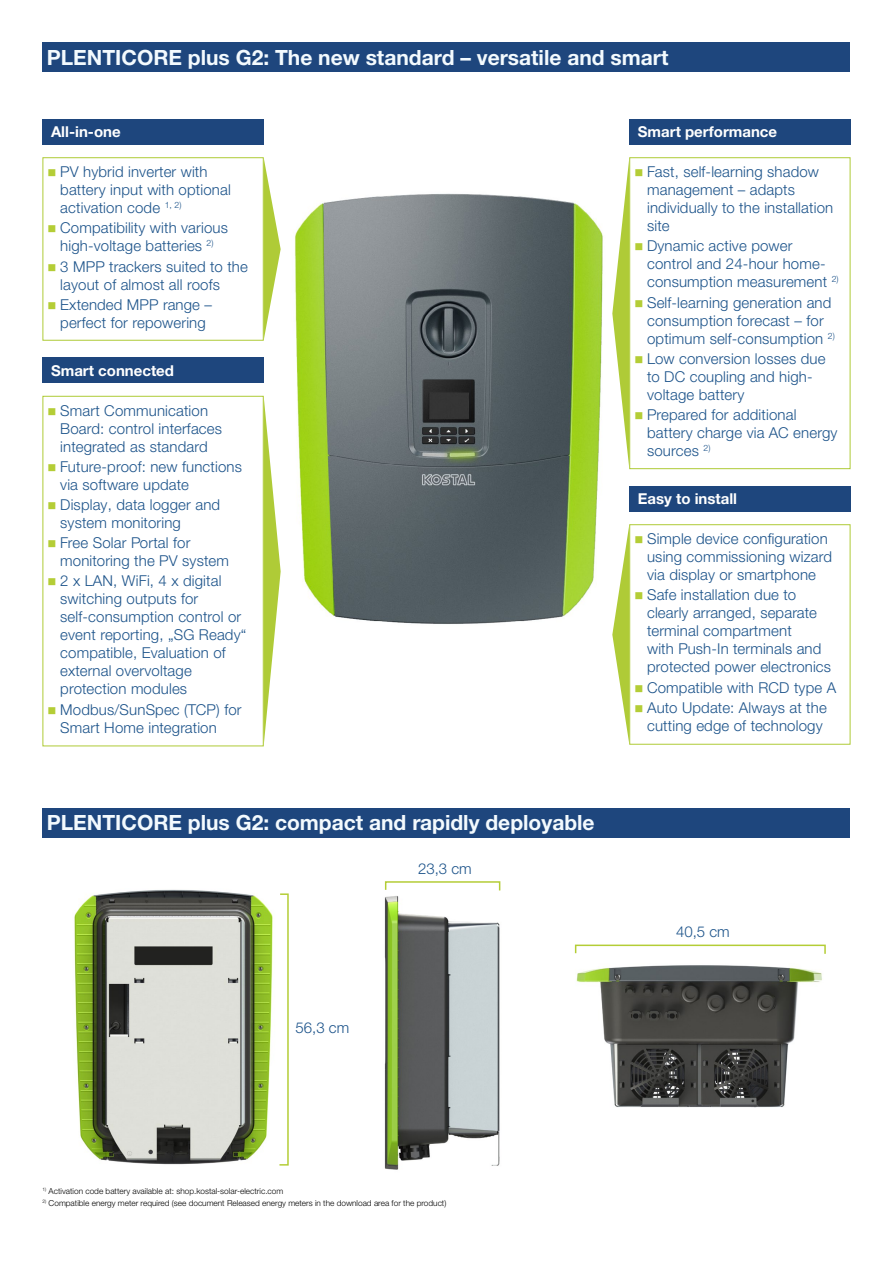
<style>
.page{position:relative;width:893px;height:1263px;background:#fff}
.page>*{position:absolute;margin:0;border:0;box-sizing:border-box;transform-origin:0 0}
.t1{font:700 21px "Helvetica Neue LTW1 G";color:#f3fafe}
.t2{font:300 15px/18px "Helvetica Neue LTW1 G";letter-spacing:.01em;color:#1c538a}
.t3{font:700 15px "Helvetica Neue LTW1 G";color:#fff}
.t4{font:300 8.25px "Helvetica Neue LTW1 G";color:#000}
.s1{font-family:"KOSTSYMB";font-weight:400;font-size:12px;color:#b4cd36}
</style>
<div class="page">
<img style="left:576px;top:965px;width:246px;height:143px">
<img style="left:384px;top:896px;width:116px;height:274px">
<img style="left:74px;top:889px;width:199px;height:276px">
<img style="left:229px;top:193px;width:436px;height:431px">
<svg style="left:384px;top:881px;width:117px;height:10px"></svg>
<svg style="left:574px;top:944px;width:252px;height:10px"></svg>
<svg style="left:279px;top:893px;width:10px;height:273px"></svg>
<div style="left:43px;top:808px;width:807px;height:30px;background:#1e467d"></div>
<div style="left:43px;top:43px;width:807px;height:29px;background:#1e467d"></div>
<div style="left:43px;top:119px;width:221px;height:26px;background:#1e467d"></div>
<div style="left:43px;top:157px;width:221px;height:184px;border:1px solid #afcb37"></div>
<svg style="left:264px;top:160px;width:17px;height:181px"></svg>
<div style="left:629px;top:119px;width:221px;height:26px;background:#1e467d"></div>
<div style="left:629px;top:157px;width:221px;height:312px;border:1px solid #afcb37"></div>
<svg style="left:612px;top:161px;width:17px;height:308px"></svg>
<div style="left:43px;top:358px;width:221px;height:25px;background:#1e467d"></div>
<div style="left:43px;top:396px;width:221px;height:350px;border:1px solid #afcb37"></div>
<svg style="left:264px;top:396px;width:17px;height:346px"></svg>
<div style="left:629px;top:486px;width:221px;height:26px;background:#1e467d"></div>
<div style="left:629px;top:524px;width:221px;height:221px;border:1px solid #afcb37"></div>
<svg style="left:612px;top:524px;width:17px;height:218px"></svg>
<h1 class="t1" style="left:47px;top:44px;width:623px">PLENTICORE plus G2: The new standard – versatile and smart</h1>
<p class="t3" style="left:51px;top:123px;width:71px">All-in-one</p>
<p class="t2" style="left:60px;top:163px;width:172px;text-indent:-13px"><span class="s1">n</span> PV hybrid inverter with battery input with optional activation code <sup>1,</sup> <sup>2)</sup></p>
<p class="t2" style="left:48px;top:219px;width:182px;text-align:center"><span class="s1">n</span> Compatibility with various high‑voltage batteries <sup>2)</sup></p>
<p class="t2" style="left:60px;top:257px;width:189px;text-indent:-13px"><span class="s1">n</span> 3 MPP trackers suited to the layout of almost all roofs</p>
<p class="t2" style="left:48px;top:295px;width:166px;text-align:center"><span class="s1">n</span> Extended MPP range – perfect for repowering</p>
<p class="t3" style="left:51px;top:361px;width:125px">Smart connected</p>
<p class="t2" style="left:60px;top:401px;width:163px;text-indent:-13px"><span class="s1">n</span> Smart Communication<br>Board: control interfaces integrated as standard</p>
<p class="t2" style="left:60px;top:458px;width:183px;text-indent:-13px"><span class="s1">n</span> Future-proof: new functions via software update</p>
<p class="t2" style="left:60px;top:496px;width:161px;text-indent:-13px"><span class="s1">n</span> Display, data logger and system monitoring</p>
<p class="t2" style="left:60px;top:534px;width:170px;text-indent:-13px"><span class="s1">n</span> Free Solar Portal for monitoring the PV system</p>
<p class="t2" style="left:60px;top:572px;width:188px;text-indent:-13px"><span class="s1">n</span> 2 x LAN, WiFi, 4 x digital switching outputs for self-consumption control or event reporting, „SG Ready“ compatible, Evaluation of external overvoltage protection modules</p>
<p class="t2" style="left:60px;top:700px;width:183px;text-indent:-13px"><span class="s1">n</span> Modbus/SunSpec (TCP) for<br>Smart Home integration</p>
<h1 class="t1" style="left:47px;top:810px;width:549px">PLENTICORE plus G2: compact and rapidly deployable</h1>
<p class="t2" style="left:296px;top:1019px;width:55px">56,3 cm</p>
<p class="t2" style="left:418px;top:859px;width:55px">23,3 cm</p>
<p class="t3" style="left:638px;top:123px;width:141px">Smart performance</p>
<p class="t2" style="left:647px;top:163px;width:188px;text-indent:-13px"><span class="s1">n</span> Fast, self-learning shadow management – adapts individually to the installation site</p>
<p class="t2" style="left:647px;top:237px;width:193px;text-indent:-13px"><span class="s1">n</span> Dynamic active power control and 24-hour home&shy;consumption measurement <sup>2)</sup></p>
<p class="t2" style="left:647px;top:293px;width:189px;text-indent:-13px"><span class="s1">n</span> Self-learning generation and consumption forecast – for optimum self-consumption <sup>2)</sup></p>
<p class="t2" style="left:647px;top:349px;width:180px;text-indent:-13px"><span class="s1">n</span> Low conversion losses due to DC coupling and high&shy;voltage battery</p>
<p class="t2" style="left:647px;top:405px;width:192px;text-indent:-13px"><span class="s1">n</span> Prepared for additional battery charge via AC energy sources <sup>2)</sup></p>
<p class="t3" style="left:638px;top:490px;width:101px">Easy to install</p>
<p class="t2" style="left:647px;top:530px;width:186px;text-indent:-13px"><span class="s1">n</span> Simple device configuration using commissioning wizard via display or smartphone</p>
<p class="t2" style="left:647px;top:586px;width:186px;text-indent:-13px"><span class="s1">n</span> Safe installation due to clearly arranged, separate terminal compartment<br>with Push-In terminals and protected power electronics</p>
<p class="t2" style="left:634px;top:677px;width:203px;line-height:20.1px"><span class="s1">n</span> Compatible with RCD type A <span class="s1">n</span> Auto Update: Always at the</p>
<p class="t2" style="left:647px;top:716px;width:177px">cutting edge of technology</p>
<p class="t2" style="left:676px;top:923px;width:55px">40,5 cm</p>
<p class="t4" style="left:43px;top:1186px;width:242px"><sup>1)</sup> Activation code battery available at: shop.kostal-solar-electric.com</p>
<p class="t4" style="left:43px;top:1198px;width:405px"><sup>2)</sup> Compatible energy meter required (see document Released energy meters in the download area for the product)</p>
</div>
